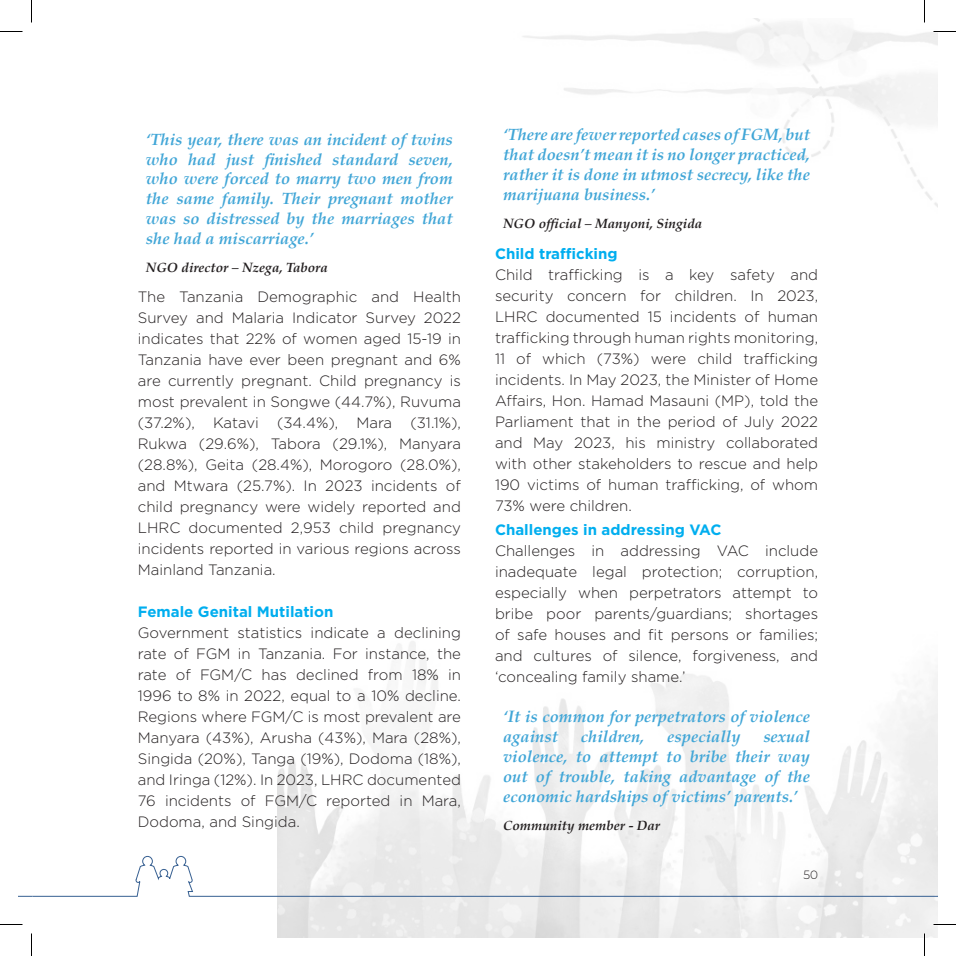
<style>
.page{position:relative;width:956px;height:956px;background:#fff}
.page>*{position:absolute;margin:0;border:0;box-sizing:border-box;transform-origin:0 0}
.t1{font:italic 700 16.5px/19.8px "Palatino";color:#41a6d7;text-align:justify}
.t2{font:300 15px/21px "Gotham";color:#231f20;text-align:justify}
.t3{font:700 15px "Gotham";color:#00aeef}
.t4{font:italic 700 13.5px "Palatino";color:#231f20}
.t5{font:300 12px "Montserrat";color:#231f20}
</style>
<div class="page">
<svg style="left:19px;top:895px;width:13px;height:2px"></svg>
<svg style="left:32px;top:856px;width:905px;height:41px"></svg>
<svg style="left:0;top:31px;width:22px;height:1px"></svg>
<svg style="left:933px;top:31px;width:23px;height:1px"></svg>
<svg style="left:0;top:924px;width:22px;height:1px"></svg>
<svg style="left:933px;top:924px;width:23px;height:1px"></svg>
<svg style="left:31px;top:0;width:1px;height:23px"></svg>
<svg style="left:31px;top:933px;width:1px;height:23px"></svg>
<svg style="left:924px;top:0;width:1px;height:23px"></svg>
<svg style="left:924px;top:933px;width:1px;height:23px"></svg>
<p class="t1" style="left:146px;top:129px;width:308px">‘This year, there was an incident of twins who had just finished standard seven, who were forced to marry two men from the same family. Their pregnant mother was so distressed by the marriages that she had a miscarriage.’</p>
<p class="t4" style="left:146px;top:256px;width:184px">NGO director – Nzega, Tabora</p>
<p class="t2" style="left:138px;top:286px;width:325px">The Tanzania Demographic and Health Survey and Malaria Indicator Survey 2022 indicates that 22% of women aged 15-19 in Tanzania have ever been pregnant and 6% are currently pregnant. Child pregnancy is most prevalent in Songwe (44.7%), Ruvuma (37.2%), Katavi (34.4%), Mara (31.1%), Rukwa (29.6%), Tabora (29.1%), Manyara (28.8%), Geita (28.4%), Morogoro (28.0%), and Mtwara (25.7%). In 2023 incidents of child pregnancy were widely reported and LHRC documented 2,953 child pregnancy incidents reported in various regions across Mainland Tanzania.</p>
<p class="t3" style="left:138px;top:602px;width:197px">Female Genital Mutilation</p>
<p class="t2" style="left:138px;top:622px;width:325px">Government statistics indicate a declining rate of FGM in Tanzania. For instance, the rate of FGM/C has declined from 18% in 1996 to 8% in 2022, equal to a 10% decline.<br>Regions where FGM/C is most prevalent are Manyara (43%), Arusha (43%), Mara (28%), Singida (20%), Tanga (19%), Dodoma (18%), and Iringa (12%). In 2023, LHRC documented 76 incidents of FGM/C reported in Mara, Dodoma, and Singida.</p>
<p class="t1" style="left:503px;top:124px;width:308px">‘There are fewer reported cases of FGM, but that doesn’t mean it is no longer practiced, rather it is done in utmost secrecy, like the marijuana business.’</p>
<p class="t4" style="left:503px;top:212px;width:201px">NGO official – Manyoni, Singida</p>
<p class="t3" style="left:495px;top:244px;width:124px">Child trafficking</p>
<p class="t2" style="left:495px;top:264px;width:325px">Child trafficking is a key safety and security concern for children. In 2023, LHRC documented 15 incidents of human trafficking through human rights monitoring, 11 of which (73%) were child trafficking incidents. In May 2023, the Minister of Home Affairs, Hon. Hamad Masauni (MP), told the Parliament that in the period of July 2022 and May 2023, his ministry collaborated with other stakeholders to rescue and help 190 victims of human trafficking, of whom 73% were children.</p>
<p class="t3" style="left:495px;top:520px;width:228px">Challenges in addressing VAC</p>
<p class="t2" style="left:495px;top:540px;width:325px">Challenges in addressing VAC include inadequate legal protection; corruption, especially when perpetrators attempt to bribe poor parents/guardians; shortages of safe houses and fit persons or families; and cultures of silence, forgiveness, and ‘concealing family shame.’</p>
<p class="t1" style="left:503px;top:707px;width:308px">‘It is common for perpetrators of violence against</p>
<p class="t1" style="left:503px;top:727px;width:308px;text-indent:260px">sexual violence, to attempt to bribe their way out of trouble, taking advantage of the economic hardships of victims’ parents.’</p>
<p class="t4" style="left:503px;top:814px;width:159px">Community member - Dar</p>
<p class="t1" style="left:581px;top:727px;width:65px">children,</p>
<p class="t1" style="left:667px;top:727px;width:75px">especially</p>
<p class="t5" style="left:804px;top:866px;width:16px">50</p>
</div>
